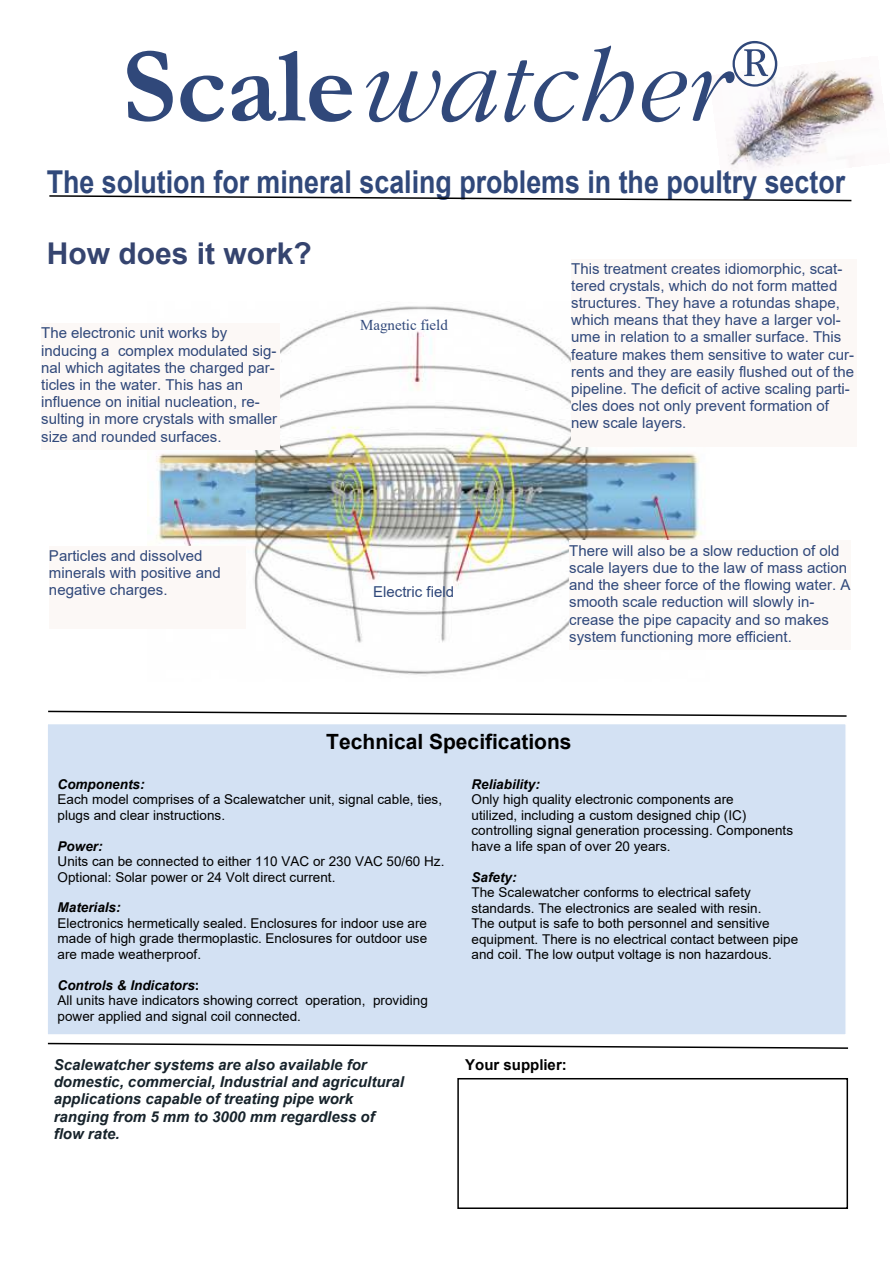
<style>
.page{position:relative;width:893px;height:1263px;background:#fff}
.page>*{position:absolute;margin:0;border:0;box-sizing:border-box;transform-origin:0 0}
.t1{font:108px "Gatineau";color:#30487a}
.t2{font:700 31.5px "Arial";color:#30487a;scale:.85 1}
.t3{font:700 30px "Arial";color:#35446f}
.t4{font:700 21px "Arial";color:#000}
.t5{font:15px/17.2px "Arial";color:#30487a}
.t6{font:italic 700 15px/17.2px "Arial";color:#17232b}
.t7{font:15px "Times New Roman";color:#30487a}
.t8{font:700 15px "Arial";color:#000}
.t9{font:13.5px/15.5px "Arial";color:#000}
.t10{font:italic 700 13.5px "Arial";color:#000}
.s1{font-family:"Garamond";font-weight:700}
.s2{font-weight:700;font-style:italic}
.s3{font-weight:700}
</style>
<div class="page">
<img style="left:728px;top:70px;width:149px;height:101px">
<img style="left:156px;top:306px;width:549px;height:370px">
<div style="left:46px;top:723px;width:801px;height:313px;background:#d3e1f3;border:2px solid #fff"></div>
<svg style="left:48px;top:710px;width:799px;height:7px"></svg>
<svg style="left:47px;top:1042px;width:802px;height:7px"></svg>
<div style="left:457px;top:1078px;width:391px;height:131px;background:#fff;border:2px solid #000"></div>
<svg style="left:49px;top:195px;width:803px;height:7px"></svg>
<div style="left:41px;top:323px;width:238px;height:127px;background:#fcf8f6"></div>
<div style="left:571px;top:259px;width:286px;height:187px;background:#fcf8f6"></div>
<div style="left:49px;top:546px;width:197px;height:82px;background:#fcf8f6"></div>
<div style="left:569px;top:541px;width:281px;height:109px;background:#fcf9f7"></div>
<h1 class="t1" style="left:122px;top:31px;width:655px"><span class="s1">Scale</span>watcher<sup>®</sup></h1>
<h2 class="t2" style="left:47px;top:170px;width:941px">The solution for mineral scaling problems in the poultry sector</h2>
<h3 class="t3" style="left:47px;top:242px;width:267px">How does it work?</h3>
<p class="t5" style="left:41px;top:326px;width:238px">The electronic unit works by inducing a complex modulated sig&shy;nal which agitates the charged par&shy;ticles in the water. This has an influence on initial nucleation, re&shy;sulting in more crystals with smaller size and rounded surfaces.</p>
<p class="t7" style="left:360px;top:320px;width:89px">Magnetic field</p>
<p class="t5" style="left:571px;top:261px;width:284px">This treatment creates idiomorphic, scat&shy;tered crystals, which do not form matted structures. They have a rotundas shape, which means that they have a larger vol&shy;ume in relation to a smaller surface. This feature makes them sensitive to water cur&shy;rents and they are easily flushed out of the pipeline. The deficit of active scaling parti&shy;cles does not only prevent formation of new scale layers.</p>
<p class="t5" style="left:49px;top:548px;width:173px">Particles and dissolved minerals with positive and negative charges.</p>
<p class="t5" style="left:569px;top:543px;width:283px">There will also be a slow reduction of old scale layers due to the law of mass action and the sheer force of the flowing water. A smooth scale reduction will slowly in&shy;crease the pipe capacity and so makes system functioning more efficient.</p>
<p class="t5" style="left:373px;top:584px;width:82px">Electric field</p>
<h3 class="t4" style="left:326px;top:733px;width:247px">Technical Specifications</h3>
<p class="t10" style="left:58px;top:779px;width:89px">Components:</p>
<p class="t9" style="left:58px;top:793px;width:386px">Each model comprises of a Scalewatcher unit, signal cable, ties, plugs and clear instructions.</p>
<p class="t10" style="left:58px;top:841px;width:47px">Power:</p>
<p class="t9" style="left:58px;top:855px;width:388px">Units can be connected to either 110 VAC or 230 VAC 50/60 Hz.<br>Optional: Solar power or 24 Volt direct current.</p>
<p class="t10" style="left:58px;top:903px;width:65px">Materials:</p>
<p class="t9" style="left:58px;top:917px;width:371px;text-align:justify">Electronics hermetically sealed. Enclosures for indoor use are made of high grade thermoplastic. Enclosures for outdoor use are made weatherproof.</p>
<p class="t9" style="left:58px;top:979px;width:372px"><span class="s2">Controls &amp; Indicators</span><span class="s3">:<br></span>All units have indicators showing correct operation, providing power applied and signal coil connected.</p>
<p class="t10" style="left:471px;top:779px;width:70px">Reliability:</p>
<p class="t9" style="left:471px;top:793px;width:323px">Only high quality electronic components are<br>utilized, including a custom designed chip (IC) controlling signal generation processing. Components have a life span of over 20 years.</p>
<p class="t10" style="left:471px;top:872px;width:47px">Safety:</p>
<p class="t9" style="left:471px;top:886px;width:328px">The Scalewatcher conforms to electrical safety standards. The electronics are sealed with resin.<br>The output is safe to both personnel and sensitive equipment. There is no electrical contact between pipe and coil. The low output voltage is non hazardous.</p>
<p class="t6" style="left:54px;top:1057px;width:352px">Scalewatcher systems are also available for domestic, commercial, Industrial and agricultural applications capable of treating pipe work ranging from 5 mm to 3000 mm regardless of flow rate.</p>
<p class="t8" style="left:465px;top:1059px;width:103px">Your supplier:</p>
</div>
